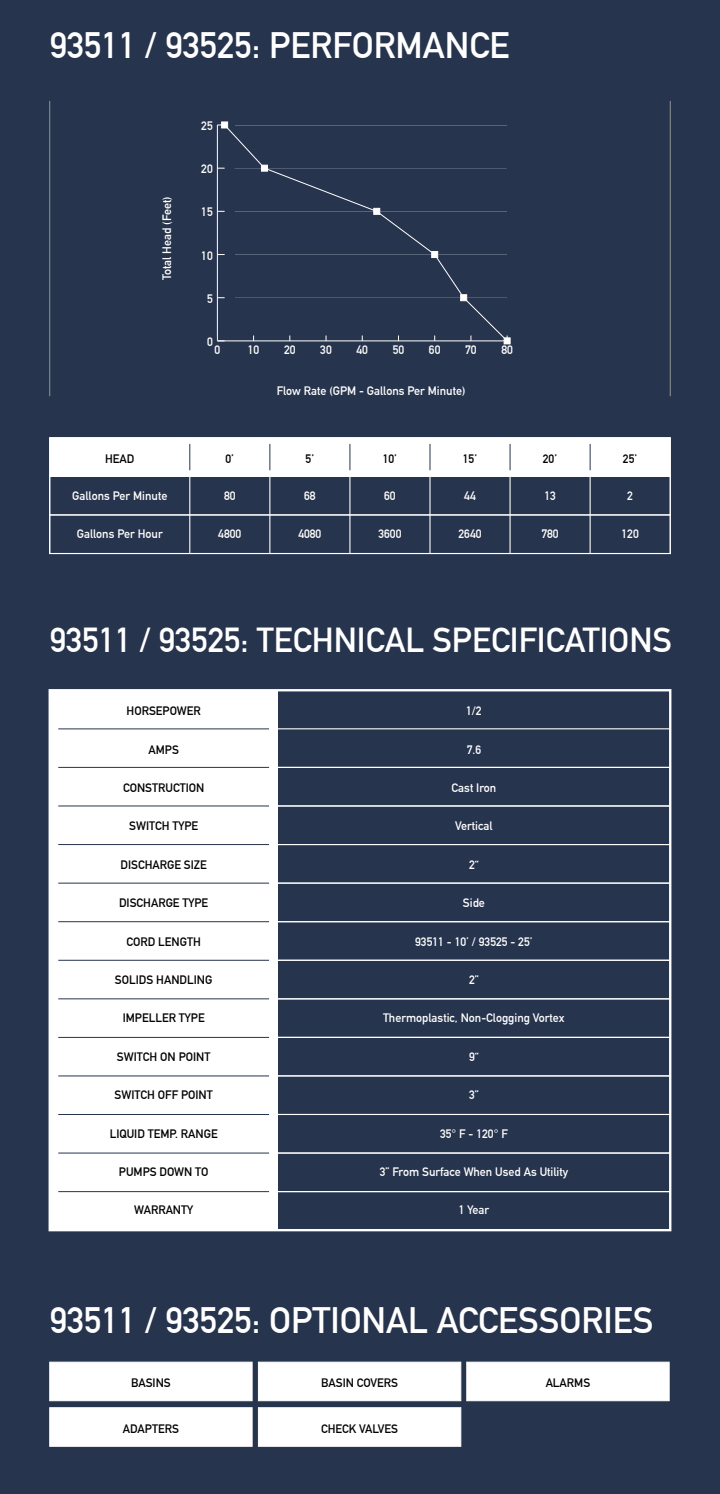
<style>
.page{position:relative;width:720px;height:1494px;background:#27344d}
.page>*{position:absolute;margin:0;border:0;box-sizing:border-box;transform-origin:0 0}
.t1{font:700 36px "DIN Alternate";color:#fff}
.t2{font:700 34px "DIN Alternate";color:#fff}
.t3{font:700 12px "DIN Alternate";color:#fff}
.t4{font:700 12px "DIN Alternate";color:#000}
</style>
<div class="page">
<svg style="left:217px;top:124px;width:293px;height:220px"></svg>
<div style="left:460px;top:294px;width:7px;height:7px;background:#fff;border:1px solid #fff"></div>
<div style="left:431px;top:251px;width:7px;height:7px;background:#fff;border:1px solid #fff"></div>
<svg style="left:374px;top:208px;width:6px;height:7px"></svg>
<div style="left:261px;top:165px;width:7px;height:6px;background:#fff;border:1px solid #fff"></div>
<div style="left:221px;top:122px;width:7px;height:6px;background:#fff"></div>
<div style="left:49px;top:437px;width:622px;height:40px;background:#fff"></div>
<div style="left:49px;top:514px;width:622px;height:40px;border:1px solid #fff"></div>
<div style="left:49px;top:437px;width:622px;height:117px;border:1px solid #fff"></div>
<hr style="left:189px;top:476px;width:1px;height:78px;background:#fff">
<hr style="left:269px;top:476px;width:1px;height:78px;background:#fff">
<hr style="left:349px;top:476px;width:1px;height:78px;background:#fff">
<hr style="left:429px;top:476px;width:2px;height:78px;background:#fff">
<hr style="left:510px;top:476px;width:1px;height:78px;background:#fff">
<hr style="left:590px;top:476px;width:1px;height:78px;background:#fff">
<svg style="left:189px;top:444px;width:1px;height:26px"></svg>
<svg style="left:270px;top:444px;width:1px;height:26px"></svg>
<svg style="left:350px;top:444px;width:1px;height:26px"></svg>
<svg style="left:430px;top:444px;width:1px;height:26px"></svg>
<svg style="left:510px;top:444px;width:1px;height:26px"></svg>
<svg style="left:590px;top:444px;width:1px;height:26px"></svg>
<hr style="left:50px;top:101px;width:1px;height:295px;background:#939598">
<hr style="left:670px;top:101px;width:1px;height:295px;background:#939598">
<div style="left:50px;top:690px;width:228px;height:540px;background:#fff"></div>
<div style="left:49px;top:728px;width:622px;height:40px;border:1px solid #fff"></div>
<div style="left:49px;top:767px;width:622px;height:40px;border:1px solid #fff"></div>
<hr style="left:58px;top:729px;width:211px;height:1px;background:#27344d">
<div style="left:49px;top:805px;width:622px;height:40px;border:1px solid #fff"></div>
<div style="left:49px;top:844px;width:622px;height:40px;border:1px solid #fff"></div>
<div style="left:49px;top:883px;width:622px;height:39px;border:1px solid #fff"></div>
<div style="left:49px;top:921px;width:622px;height:40px;border:1px solid #fff"></div>
<div style="left:49px;top:960px;width:622px;height:39px;border:1px solid #fff"></div>
<div style="left:49px;top:998px;width:622px;height:40px;border:1px solid #fff"></div>
<hr style="left:58px;top:767px;width:211px;height:1px;background:#27344d">
<hr style="left:58px;top:806px;width:211px;height:1px;background:#27344d">
<hr style="left:58px;top:844px;width:211px;height:1px;background:#27344d">
<hr style="left:58px;top:883px;width:211px;height:1px;background:#27344d">
<hr style="left:58px;top:921px;width:211px;height:1px;background:#27344d">
<hr style="left:58px;top:960px;width:211px;height:1px;background:#27344d">
<hr style="left:58px;top:999px;width:211px;height:1px;background:#27344d">
<div style="left:258px;top:1407px;width:203px;height:40px;background:#fff;border:1px solid #fff"></div>
<div style="left:466px;top:1362px;width:203px;height:39px;background:#fff;border:1px solid #fff"></div>
<div style="left:49px;top:1362px;width:203px;height:39px;background:#fff;border:1px solid #fff"></div>
<div style="left:258px;top:1362px;width:203px;height:39px;background:#fff;border:1px solid #fff"></div>
<div style="left:49px;top:1037px;width:622px;height:39px;border:1px solid #fff"></div>
<div style="left:49px;top:1075px;width:622px;height:40px;border:1px solid #fff"></div>
<div style="left:49px;top:1114px;width:622px;height:40px;border:1px solid #fff"></div>
<div style="left:49px;top:1153px;width:622px;height:39px;border:1px solid #fff"></div>
<hr style="left:58px;top:1037px;width:211px;height:1px;background:#27344d">
<hr style="left:58px;top:1076px;width:211px;height:1px;background:#27344d">
<hr style="left:58px;top:1114px;width:211px;height:1px;background:#27344d">
<hr style="left:58px;top:1153px;width:211px;height:1px;background:#27344d">
<div style="left:49px;top:1407px;width:203px;height:40px;background:#fff;border:1px solid #fff"></div>
<div style="left:49px;top:1191px;width:622px;height:40px;border:1px solid #fff"></div>
<hr style="left:58px;top:1191px;width:211px;height:1px;background:#27344d">
<hr style="left:235px;top:254px;width:272px;height:1px;background:#fff">
<hr style="left:235px;top:211px;width:272px;height:1px;background:#fff">
<hr style="left:235px;top:168px;width:272px;height:1px;background:#fff">
<hr style="left:235px;top:125px;width:272px;height:1px;background:#fff">
<hr style="left:235px;top:298px;width:272px;height:1px;background:#fff">
<h1 class="t1" style="left:50px;top:18px;width:461px">93511 / 93525: PERFORMANCE</h1>
<p class="t3" style="left:201px;top:117px;width:13px">25</p>
<p class="t3" style="left:158px;top:280px;width:85px;rotate:-90deg">Total Head (Feet)</p>
<p class="t3" style="left:201px;top:160px;width:13px">20</p>
<p class="t3" style="left:201px;top:203px;width:13px">15</p>
<p class="t3" style="left:201px;top:246px;width:13px">10</p>
<p class="t3" style="left:207px;top:289px;width:7px">5</p>
<p class="t3" style="left:207px;top:333px;width:7px">0</p>
<p class="t3" style="left:214px;top:341px;width:7px">0</p>
<p class="t3" style="left:248px;top:341px;width:13px">10</p>
<p class="t3" style="left:284px;top:341px;width:13px">20</p>
<p class="t3" style="left:320px;top:341px;width:13px">30</p>
<p class="t3" style="left:356px;top:341px;width:13px">40</p>
<p class="t3" style="left:393px;top:341px;width:13px">50</p>
<p class="t3" style="left:429px;top:341px;width:13px">60</p>
<p class="t3" style="left:465px;top:341px;width:13px">70</p>
<p class="t3" style="left:501px;top:341px;width:13px">80</p>
<p class="t3" style="left:277px;top:382px;width:190px">Flow Rate (GPM - Gallons Per Minute)</p>
<p class="t4" style="left:105px;top:449px;width:31px">HEAD</p>
<p class="t4" style="left:226px;top:449px;width:10px">0’</p>
<p class="t4" style="left:306px;top:449px;width:10px">5’</p>
<p class="t4" style="left:383px;top:449px;width:16px">10’</p>
<p class="t4" style="left:463px;top:449px;width:16px">15’</p>
<p class="t4" style="left:543px;top:449px;width:16px">20’</p>
<p class="t4" style="left:623px;top:449px;width:16px">25’</p>
<p class="t3" style="left:72px;top:487px;width:97px">Gallons Per Minute</p>
<p class="t3" style="left:224px;top:487px;width:13px">80</p>
<p class="t3" style="left:304px;top:487px;width:13px">68</p>
<p class="t3" style="left:384px;top:487px;width:13px">60</p>
<p class="t3" style="left:464px;top:487px;width:13px">44</p>
<p class="t3" style="left:544px;top:487px;width:13px">13</p>
<p class="t3" style="left:627px;top:487px;width:7px">2</p>
<p class="t3" style="left:77px;top:525px;width:87px">Gallons Per Hour</p>
<p class="t3" style="left:218px;top:525px;width:25px">4800</p>
<p class="t3" style="left:298px;top:525px;width:25px">4080</p>
<p class="t3" style="left:378px;top:525px;width:25px">3600</p>
<p class="t3" style="left:458px;top:525px;width:25px">2640</p>
<p class="t3" style="left:541px;top:525px;width:19px">780</p>
<p class="t3" style="left:622px;top:525px;width:19px">120</p>
<h2 class="t2" style="left:50px;top:614px;width:624px">93511 / 93525: TECHNICAL SPECIFICATIONS</h2>
<p class="t4" style="left:127px;top:702px;width:76px">HORSEPOWER</p>
<p class="t4" style="left:148px;top:740px;width:32px">AMPS</p>
<p class="t4" style="left:123px;top:779px;width:83px">CONSTRUCTION</p>
<p class="t4" style="left:129px;top:817px;width:71px">SWITCH TYPE</p>
<p class="t4" style="left:120px;top:856px;width:88px">DISCHARGE SIZE</p>
<p class="t4" style="left:119px;top:894px;width:91px">DISCHARGE TYPE</p>
<p class="t4" style="left:126px;top:932px;width:76px">CORD LENGTH</p>
<p class="t4" style="left:115px;top:971px;width:99px">SOLIDS HANDLING</p>
<p class="t4" style="left:123px;top:1009px;width:83px">IMPELLER TYPE</p>
<p class="t4" style="left:117px;top:1048px;width:95px">SWITCH ON POINT</p>
<p class="t4" style="left:115px;top:1086px;width:100px">SWITCH OFF POINT</p>
<p class="t4" style="left:110px;top:1124px;width:110px">LIQUID TEMP. RANGE</p>
<p class="t4" style="left:119px;top:1163px;width:91px">PUMPS DOWN TO</p>
<p class="t4" style="left:134px;top:1201px;width:61px">WARRANTY</p>
<p class="t3" style="left:466px;top:702px;width:17px">1/2</p>
<p class="t3" style="left:467px;top:740px;width:16px">7.6</p>
<p class="t3" style="left:452px;top:779px;width:46px">Cast Iron</p>
<p class="t3" style="left:455px;top:817px;width:39px">Vertical</p>
<p class="t3" style="left:469px;top:856px;width:11px">2“</p>
<p class="t3" style="left:463px;top:894px;width:23px">Side</p>
<p class="t3" style="left:415px;top:932px;width:119px">93511 - 10’ / 93525 - 25’</p>
<p class="t3" style="left:469px;top:971px;width:11px">2”</p>
<p class="t3" style="left:383px;top:1009px;width:183px">Thermoplastic, Non-Clogging Vortex</p>
<p class="t3" style="left:469px;top:1048px;width:11px">9“</p>
<p class="t3" style="left:469px;top:1086px;width:11px">3”</p>
<p class="t3" style="left:440px;top:1124px;width:69px">35° F - 120° F</p>
<p class="t3" style="left:380px;top:1163px;width:190px">3” From Surface When Used As Utility</p>
<p class="t3" style="left:459px;top:1201px;width:32px">1 Year</p>
<h1 class="t1" style="left:50px;top:1293px;width:605px">93511 / 93525: OPTIONAL ACCESSORIES</h1>
<p class="t4" style="left:131px;top:1374px;width:41px">BASINS</p>
<p class="t4" style="left:321px;top:1374px;width:78px">BASIN COVERS</p>
<p class="t4" style="left:546px;top:1374px;width:46px">ALARMS</p>
<p class="t4" style="left:123px;top:1419px;width:57px">ADAPTERS</p>
<p class="t4" style="left:321px;top:1419px;width:79px">CHECK VALVES</p>
</div>
